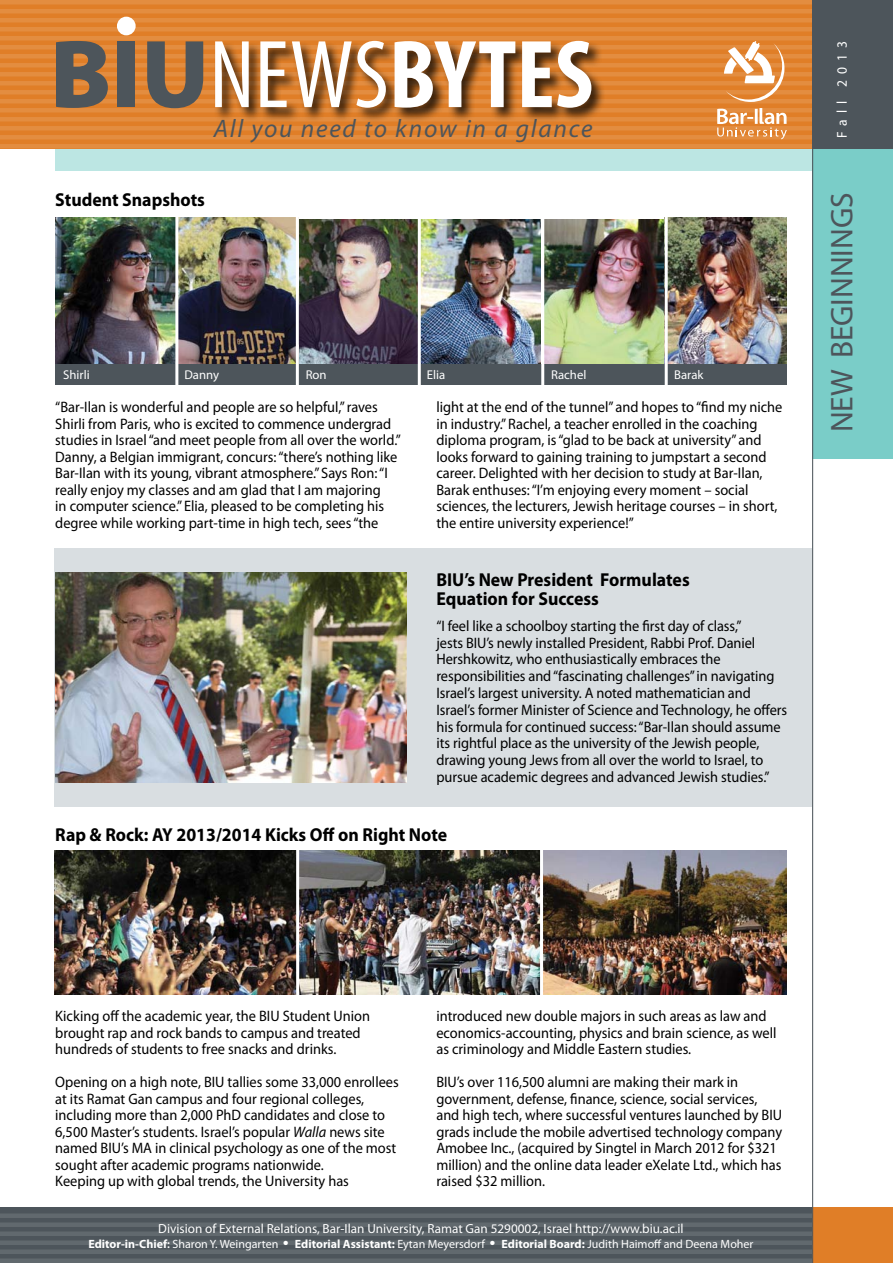
<style>
.page{position:relative;width:893px;height:1263px;background:#fff}
.page>*{position:absolute;margin:0;border:0;box-sizing:border-box;transform-origin:0 0}
.t1{font:700 condensed 97.5px "Myriad Pro";color:#fff}
.t2{font:31.5px "Myriad Pro";color:#4d555b}
.t3{font:italic 25.35px "Myriad Pro";letter-spacing:.07em;color:#4d555b}
.t4{font:700 18.75px/18.8px "Myriad Pro";color:#000;scale:.95 1}
.t5{font:15.15px/16.5px "Myriad Pro";color:#000;scale:.95 1}
.t6{font:14.25px "Myriad Pro";letter-spacing:.45em;color:#fff;scale:.95 1}
.t7{font:13.2px "Myriad Pro";color:#fff}
.t8{font:12.75px "Myriad Pro";color:#fff}
.t9{font:12px "Myriad Pro";color:#fff}
.s1{font-weight:900;font-stretch:normal;color:#4d555b}
.s2{font-weight:400}
.s3{font-style:italic}
.s4{font-weight:700}
.s5{font-weight:600}
</style>
<div class="page">
<div style="left:55px;top:548px;width:757px;height:258px;background:#d9dee1"></div>
<div style="left:55px;top:0;width:838px;height:170px;background:#bce6e3"></div>
<div style="left:0;top:0;width:842px;height:149px;background:#e07e27"></div>
<div style="left:0;top:0;width:893px;height:5px;background:#e38d40"></div>
<div style="left:0;top:9px;width:893px;height:5px;background:#e38d40"></div>
<div style="left:0;top:18px;width:893px;height:5px;background:#e38d40"></div>
<div style="left:0;top:27px;width:893px;height:5px;background:#e38d40"></div>
<div style="left:0;top:36px;width:893px;height:5px;background:#e38d40"></div>
<div style="left:0;top:45px;width:893px;height:5px;background:#e38d40"></div>
<div style="left:0;top:54px;width:893px;height:5px;background:#e38d40"></div>
<div style="left:0;top:63px;width:893px;height:5px;background:#e38d40"></div>
<div style="left:0;top:72px;width:893px;height:5px;background:#e38d40"></div>
<div style="left:0;top:81px;width:893px;height:5px;background:#e38d40"></div>
<div style="left:0;top:90px;width:893px;height:5px;background:#e38d40"></div>
<div style="left:0;top:99px;width:893px;height:5px;background:#e38d40"></div>
<div style="left:0;top:108px;width:893px;height:5px;background:#e38d40"></div>
<div style="left:0;top:117px;width:893px;height:5px;background:#e38d40"></div>
<div style="left:0;top:126px;width:893px;height:5px;background:#e38d40"></div>
<div style="left:0;top:135px;width:893px;height:5px;background:#e38d40"></div>
<div style="left:0;top:144px;width:893px;height:5px;background:#e38d40"></div>
<div style="left:812px;top:0;width:81px;height:458px;background:#7acdc8"></div>
<div style="left:0;top:1208px;width:842px;height:55px;background:#4d555b"></div>
<div style="left:812px;top:0;width:81px;height:149px;background:#4d555b"></div>
<div style="left:117px;top:17px;width:19px;height:18px;background:#fff;border-radius:50%"></div>
<div style="left:214px;top:40px;width:393px;height:83px;background:#000;opacity:.75"></div>
<div style="left:0;top:1213px;width:893px;height:5px;background:#61696e"></div>
<div style="left:0;top:1222px;width:893px;height:5px;background:#61696e"></div>
<div style="left:0;top:1231px;width:893px;height:5px;background:#61696e"></div>
<div style="left:0;top:1240px;width:893px;height:5px;background:#61696e"></div>
<div style="left:0;top:1249px;width:893px;height:5px;background:#61696e"></div>
<div style="left:0;top:1258px;width:893px;height:5px;background:#61696e"></div>
<div style="left:812px;top:1208px;width:81px;height:55px;background:#e07e27"></div>
<hr style="left:812px;top:0;width:1px;height:1263px;background:#4d555b">
<svg style="left:724px;top:41px;width:60px;height:61px"></svg>
<svg style="left:717px;top:108px;width:70px;height:31px"></svg>
<img style="left:55px;top:851px;width:731px;height:144px">
<hr style="left:296px;top:848px;width:3px;height:157px;background:#fff">
<hr style="left:540px;top:848px;width:3px;height:157px;background:#fff">
<img style="left:55px;top:572px;width:351px;height:210px">
<img style="left:299px;top:219px;width:242px;height:145px">
<img style="left:55px;top:217px;width:241px;height:147px">
<img style="left:544px;top:219px;width:121px;height:145px">
<img style="left:668px;top:217px;width:118px;height:147px">
<div style="left:55px;top:364px;width:732px;height:21px;background:#4d555b"></div>
<hr style="left:175px;top:212px;width:3px;height:176px;background:#fff">
<hr style="left:296px;top:212px;width:3px;height:176px;background:#fff">
<hr style="left:418px;top:212px;width:3px;height:176px;background:#fff">
<hr style="left:541px;top:212px;width:3px;height:176px;background:#fff">
<hr style="left:665px;top:212px;width:3px;height:176px;background:#fff">
<h1 class="t1" style="left:50px;top:14px;width:545px"><span class="s1">BIU</span><span class="s2">NEWS</span>BYTES</h1>
<h3 class="t3" style="left:214px;top:113px;width:380px">All you need to know in a glance</h3>
<p class="t4" style="left:55px;top:190px;width:159px">Student Snapshots</p>
<p class="t8" style="left:63px;top:367px;width:28px">Shirli</p>
<p class="t8" style="left:184px;top:367px;width:36px">Danny</p>
<p class="t8" style="left:306px;top:367px;width:22px">Ron</p>
<p class="t8" style="left:427px;top:367px;width:20px">Elia</p>
<p class="t8" style="left:551px;top:367px;width:37px">Rachel</p>
<p class="t8" style="left:674px;top:367px;width:31px">Barak</p>
<p class="t5" style="left:55px;top:399px;width:365px">“Bar-Ilan is wonderful and people are so helpful,” raves Shirli from Paris, who is excited to commence undergrad studies in Israel “and meet people from all over the world.” Danny, a Belgian immigrant, concurs: “there’s nothing like Bar-Ilan with its young, vibrant atmosphere.” Says Ron: “I really enjoy my classes and am glad that I am majoring<br>in computer science.” Elia, pleased to be completing his degree while working part-time in high tech, sees “the</p>
<p class="t5" style="left:436px;top:399px;width:366px">light at the end of the tunnel” and hopes to “find my niche in industry.” Rachel, a teacher enrolled in the coaching diploma program, is “glad to be back at university” and looks forward to gaining training to jumpstart a second career. Delighted with her decision to study at Bar-Ilan, Barak enthuses: “I’m enjoying every moment – social sciences, the lecturers, Jewish heritage courses – in short, the entire university experience!”</p>
<p class="t4" style="left:436px;top:570px;width:268px">BIU’s New President Formulates<br>Equation for Success</p>
<p class="t5" style="left:436px;top:617px;width:371px">“I feel like a schoolboy starting the first day of class,”<br>jests BIU’s newly installed President, Rabbi Prof. Daniel Hershkowitz, who enthusiastically embraces the responsibilities and “fascinating challenges” in navigating Israel’s largest university. A noted mathematician and Israel’s former Minister of Science and Technology, he offers his formula for continued success: “Bar-Ilan should assume its rightful place as the university of the Jewish people, drawing young Jews from all over the world to Israel, to pursue academic degrees and advanced Jewish studies.”</p>
<p class="t4" style="left:55px;top:825px;width:414px">Rap &amp; Rock: AY 2013/2014 Kicks Off on Right Note</p>
<p class="t6" style="left:833px;top:138px;width:103px;rotate:-90deg">Fall 2013</p>
<h2 class="t2" style="left:822px;top:432px;width:241px;rotate:-90deg">NEW BEGINNINGS</h2>
<p class="t5" style="left:55px;top:1008px;width:333px">Kicking off the academic year, the BIU Student Union brought rap and rock bands to campus and treated hundreds of students to free snacks and drinks.</p>
<p class="t5" style="left:55px;top:1074px;width:363px">Opening on a high note, BIU tallies some 33,000 enrollees at its Ramat Gan campus and four regional colleges, including more than 2,000 PhD candidates and close to 6,500 Master’s students. Israel’s popular <span class="s3">Walla</span> news site named BIU’s MA in clinical psychology as one of the most sought after academic programs nationwide.<br>Keeping up with global trends, the University has</p>
<p class="t5" style="left:436px;top:1008px;width:360px">introduced new double majors in such areas as law and economics-accounting, physics and brain science, as well as criminology and Middle Eastern studies.</p>
<p class="t5" style="left:436px;top:1074px;width:365px">BIU’s over 116,500 alumni are making their mark in government, defense, finance, science, social services, and high tech, where successful ventures launched by BIU grads include the mobile advertised technology company Amobee Inc., (acquired by Singtel in March 2012 for $321 million) and the online data leader eXelate Ltd., which has raised $32 million.</p>
<p class="t7" style="left:158px;top:1220px;width:527px">Division of External Relations, Bar-Ilan University, Ramat Gan 5290002, Israel http://www.biu.ac.il</p>
<p class="t9" style="left:88px;top:1236px;width:667px"><span class="s4">Editor-in-Chief</span><span class="s5">:</span> Sharon Y. Weingarten ● <span class="s4">Editorial Assistant:</span> Eytan Meyersdorf ● <span class="s4">Editorial Board:</span> Judith Haimoff and Deena Moher</p>
</div>
